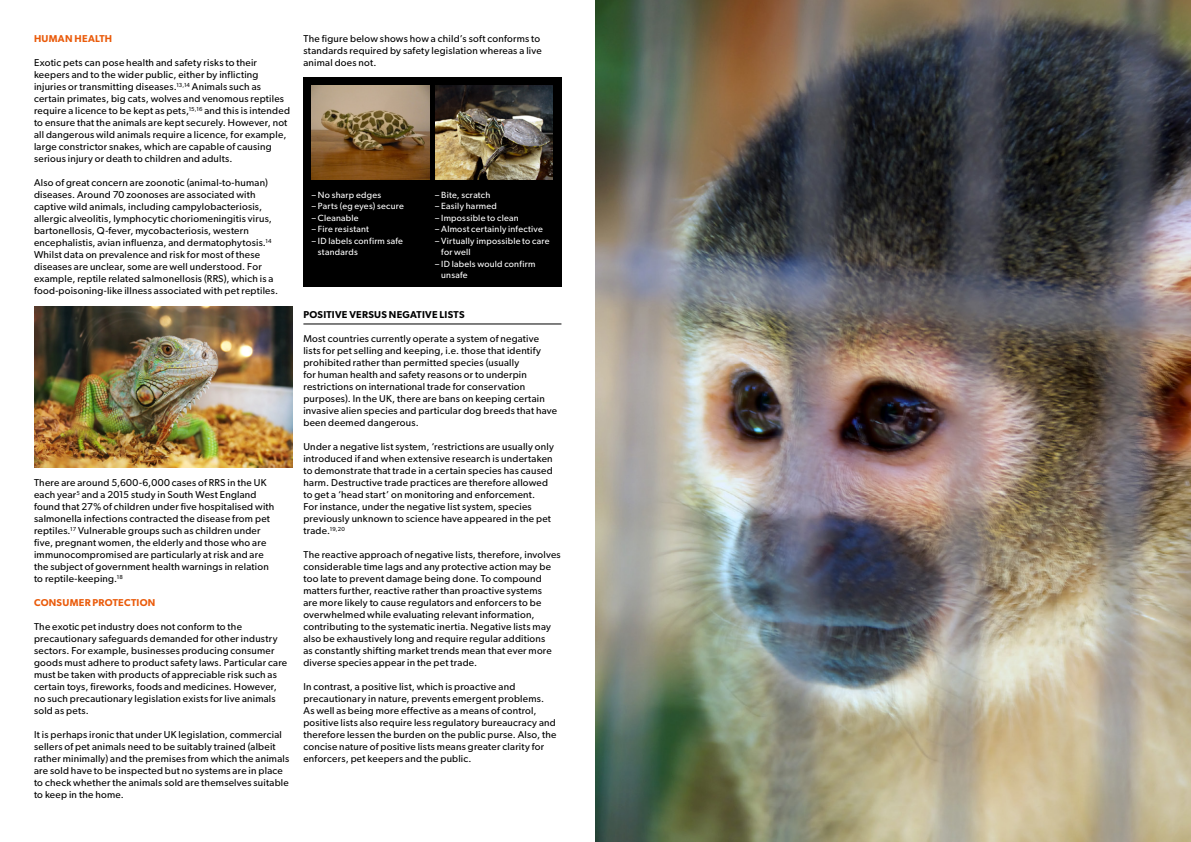
<style>
.page{position:relative;width:1191px;height:842px;background:#fff}
.page>*{position:absolute;margin:0;border:0;box-sizing:border-box;transform-origin:0 0}
.t1{font:10px/12px "Gibson";letter-spacing:.025em;color:#000}
.t2{font:600 10px "Gibson";letter-spacing:.03em;color:#ea5b0b}
.t3{font:600 10px "Gibson";letter-spacing:.025em;color:#000}
.t4{font:9px/11.5px "Gibson";letter-spacing:.03em;color:#fff}
</style>
<div class="page">
<div style="left:303px;top:77px;width:258px;height:210px;background:#000"></div>
<img style="left:435px;top:86px;width:118px;height:93px">
<img style="left:312px;top:86px;width:117px;height:93px">
<hr style="left:303px;top:324px;width:258px;height:1px;background:#000">
<img style="left:595px;top:0;width:596px;height:842px">
<img style="left:34px;top:307px;width:258px;height:161px">
<p class="t2" style="left:34px;top:33px;width:80px">HUMAN HEALTH</p>
<p class="t1" style="left:34px;top:56px;width:257px">Exotic pets can pose health and safety risks to their keepers and to the wider public, either by inflicting injuries or transmitting diseases.<sup>13,14</sup> Animals such as certain primates, big cats, wolves and venomous reptiles require a licence to be kept as pets,<sup>15,16</sup> and this is intended to ensure that the animals are kept securely. However, not all dangerous wild animals require a licence, for example, large constrictor snakes, which are capable of causing serious injury or death to children and adults.</p>
<p class="t1" style="left:34px;top:176px;width:246px">Also of great concern are zoonotic (animal-to-human) diseases. Around 70 zoonoses are associated with captive wild animals, including campylobacteriosis, allergic alveolitis, lymphocytic choriomeningitis virus, bartonellosis, Q-fever, mycobacteriosis, western encephalistis, avian influenza, and dermatophytosis.<sup>14<br></sup>Whilst data on prevalence and risk for most of these diseases are unclear, some are well understood. For example, reptile related salmonellosis (RRS), which is a food-poisoning-like illness associated with pet reptiles.</p>
<p class="t1" style="left:34px;top:476px;width:242px">There are around 5,600-6,000 cases of RRS in the UK each year<sup>5</sup> and a 2015 study in South West England found that 27% of children under five hospitalised with salmonella infections contracted the disease from pet reptiles.<sup>17</sup> Vulnerable groups such as children under five, pregnant women, the elderly and those who are immunocompromised are particularly at risk and are the subject of government health warnings in relation to reptile-keeping.<sup>18</sup></p>
<p class="t2" style="left:34px;top:597px;width:123px">CONSUMER PROTECTION</p>
<p class="t1" style="left:34px;top:620px;width:255px">The exotic pet industry does not conform to the precautionary safeguards demanded for other industry sectors. For example, businesses producing consumer goods must adhere to product safety laws. Particular care must be taken with products of appreciable risk such as certain toys, fireworks, foods and medicines. However, no such precautionary legislation exists for live animals sold as pets.</p>
<p class="t1" style="left:34px;top:728px;width:257px">It is perhaps ironic that under UK legislation, commercial sellers of pet animals need to be suitably trained (albeit rather minimally) and the premises from which the animals are sold have to be inspected but no systems are in place to check whether the animals sold are themselves suitable to keep in the home.</p>
<p class="t1" style="left:303px;top:32px;width:240px">The figure below shows how a child’s soft conforms to standards required by safety legislation whereas a live animal does not.</p>
<p class="t4" style="left:312px;top:189px;width:71px">– No sharp edges</p>
<p class="t4" style="left:312px;top:200px;width:93px">– Parts (eg eyes) secure</p>
<p class="t4" style="left:312px;top:212px;width:48px">– Cleanable</p>
<p class="t4" style="left:312px;top:223px;width:59px">– Fire resistant</p>
<p class="t4" style="left:318px;top:235px;width:87px;text-indent:-6px">– ID labels confirm safe standards</p>
<p class="t4" style="left:435px;top:189px;width:57px">– Bite, scratch</p>
<p class="t4" style="left:435px;top:200px;width:63px">– Easily harmed</p>
<p class="t4" style="left:435px;top:212px;width:85px">– Impossible to clean</p>
<p class="t4" style="left:435px;top:223px;width:109px">– Almost certainly infective</p>
<p class="t4" style="left:441px;top:235px;width:110px;text-indent:-6px">– Virtually impossible to care for well</p>
<p class="t4" style="left:441px;top:258px;width:96px;text-indent:-6px">– ID labels would confirm unsafe</p>
<p class="t3" style="left:303px;top:309px;width:163px">POSITIVE VERSUS NEGATIVE LISTS</p>
<p class="t1" style="left:303px;top:332px;width:255px">Most countries currently operate a system of negative lists for pet selling and keeping, i.e. those that identify prohibited rather than permitted species (usually<br>for human health and safety reasons or to underpin restrictions on international trade for conservation purposes). In the UK, there are bans on keeping certain invasive alien species and particular dog breeds that have been deemed dangerous.</p>
<p class="t1" style="left:303px;top:440px;width:252px">Under a negative list system, ‘restrictions are usually only introduced if and when extensive research is undertaken to demonstrate that trade in a certain species has caused harm. Destructive trade practices are therefore allowed to get a ‘head start’ on monitoring and enforcement.<br>For instance, under the negative list system, species previously unknown to science have appeared in the pet trade.<sup>19,20</sup></p>
<p class="t1" style="left:303px;top:548px;width:259px">The reactive approach of negative lists, therefore, involves considerable time lags and any protective action may be too late to prevent damage being done. To compound matters further, reactive rather than proactive systems<br>are more likely to cause regulators and enforcers to be overwhelmed while evaluating relevant information, contributing to the systematic inertia. Negative lists may also be exhaustively long and require regular additions<br>as constantly shifting market trends mean that ever more diverse species appear in the pet trade.</p>
<p class="t1" style="left:303px;top:680px;width:254px">In contrast, a positive list, which is proactive and precautionary in nature, prevents emergent problems.<br>As well as being more effective as a means of control, positive lists also require less regulatory bureaucracy and therefore lessen the burden on the public purse. Also, the concise nature of positive lists means greater clarity for enforcers, pet keepers and the public.</p>
</div>
